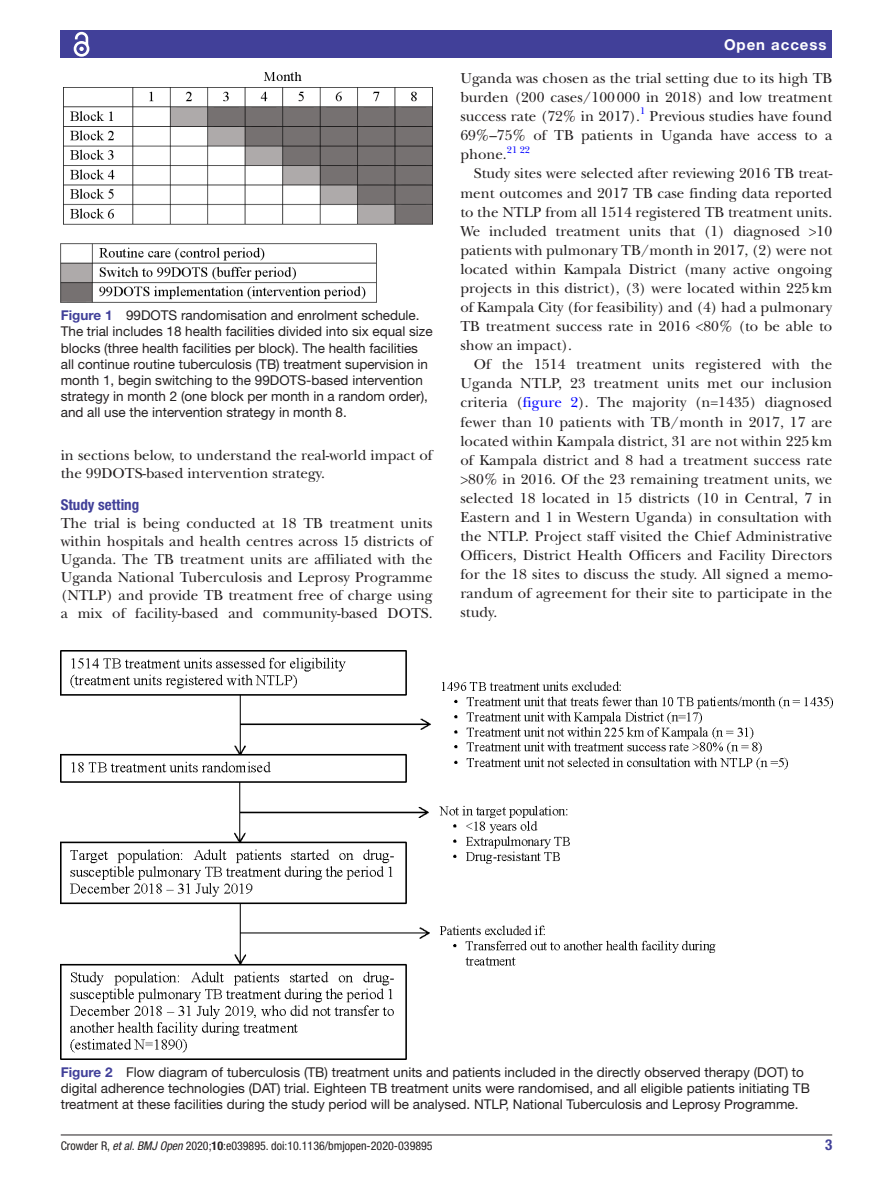
<style>
.page{position:relative;width:893px;height:1191px;background:#fff}
.page>*{position:absolute;margin:0;border:0;box-sizing:border-box;transform-origin:0 0}
.t1{font:15px/19px "New Baskerville";color:#231f20;text-align:justify}
.t2{font:700 condensed 15px "Helvetica Neue LT Std";color:#414099}
.t3{font:700 15px "Helvetica Neue LT Std";letter-spacing:.065em;color:#fff}
.t4{font:13.5px/16.2px "Helvetica Neue LT Std";color:#231f20}
.t5{font:condensed 12px "Helvetica Neue LT Std";color:#231f20}
.t6{font:9.9px "New Baskerville";color:#00f}
.s1{font-weight:700;color:#414099}
.s2{color:#00f}
.s3{font-style:italic}
.s4{font-weight:700}
</style>
<div class="page">
<hr style="left:61px;top:1134px;width:771px;height:1px;background:#231f20">
<div style="left:61px;top:31px;width:771px;height:27px;background:#414099"></div>
<svg style="left:73px;top:31px;width:17px;height:26px"></svg>
<img style="left:61px;top:73px;width:372px;height:229px">
<img style="left:61px;top:650px;width:771px;height:409px">
<p class="t4" style="left:61px;top:307px;width:373px"><span class="s1">Figure 1</span> 99DOTS randomisation and enrolment schedule.<br>The trial includes 18 health facilities divided into six equal size blocks (three health facilities per block). The health facilities all continue routine tuberculosis (TB) treatment supervision in month 1, begin switching to the 99DOTS-based intervention strategy in month 2 (one block per month in a random order), and all use the intervention strategy in month 8.</p>
<p class="t1" style="left:61px;top:446px;width:373px;line-height:18px">in sections below, to understand the real-world impact of the 99DOTS-based intervention strategy.</p>
<p class="t2" style="left:61px;top:495px;width:80px">Study setting</p>
<p class="t1" style="left:61px;top:514px;width:373px;line-height:18px">The trial is being conducted at 18 TB treatment units within hospitals and health centres across 15 districts of Uganda. The TB treatment units are affiliated with the Uganda National Tuberculosis and Leprosy Programme (NTLP) and provide TB treatment free of charge using a mix of facility-based and community-based DOTS.</p>
<p class="t3" style="left:724px;top:35px;width:104px">Open access</p>
<p class="t1" style="left:460px;top:69px;width:373px">Uganda was chosen as the trial setting due to its high TB burden (200 cases/100000 in 2018) and low treatment success rate (72% in 2017).<sup>1</sup> Previous studies have found 69%–75% of TB patients in Uganda have access to a phone.</p>
<p class="t6" style="left:507px;top:144px;width:25px">21 22</p>
<p class="t1" style="left:460px;top:164px;width:373px;text-indent:14px">Study sites were selected after reviewing 2016 TB treat&shy;ment outcomes and 2017 TB case finding data reported to the NTLP from all 1514 registered TB treatment units.<br>We included treatment units that (1) diagnosed &gt;10 patients with pulmonary TB/month in 2017, (2) were not located within Kampala District (many active ongoing projects in this district), (3) were located within 225km of Kampala City (for feasibility) and (4) had a pulmonary TB treatment success rate in 2016 &lt;80% (to be able to show an impact).</p>
<p class="t1" style="left:460px;top:355px;width:373px;text-indent:14px">Of the 1514 treatment units registered with the Uganda NTLP, 23 treatment units met our inclusion criteria (<span class="s2">figure 2</span>). The majority (n=1435) diagnosed fewer than 10 patients with TB/month in 2017, 17 are located within Kampala district, 31 are not within 225 km of Kampala district and 8 had a treatment success rate &gt;80% in 2016. Of the 23 remaining treatment units, we selected 18 located in 15 districts (10 in Central, 7 in Eastern and 1 in Western Uganda) in consultation with the NTLP. Project staff visited the Chief Administrative Officers, District Health Officers and Facility Directors for the 18 sites to discuss the study. All signed a memo&shy;randum of agreement for their site to participate in the study.</p>
<p class="t4" style="left:61px;top:1063px;width:751px"><span class="s1">Figure 2</span> Flow diagram of tuberculosis (TB) treatment units and patients included in the directly observed therapy (DOT) to digital adherence technologies (DAT) trial. Eighteen TB treatment units were randomised, and all eligible patients initiating TB treatment at these facilities during the study period will be analysed. NTLP, National Tuberculosis and Leprosy Programme.</p>
<p class="t5" style="left:61px;top:1138px;width:373px">Crowder R, <span class="s3">et al</span>. <span class="s3">BMJ Open</span> 2020;<span class="s4">10</span>:e039895. doi:10.1136/bmjopen-2020-039895</p>
<p class="t2" style="left:825px;top:1135px;width:9px">3</p>
</div>
